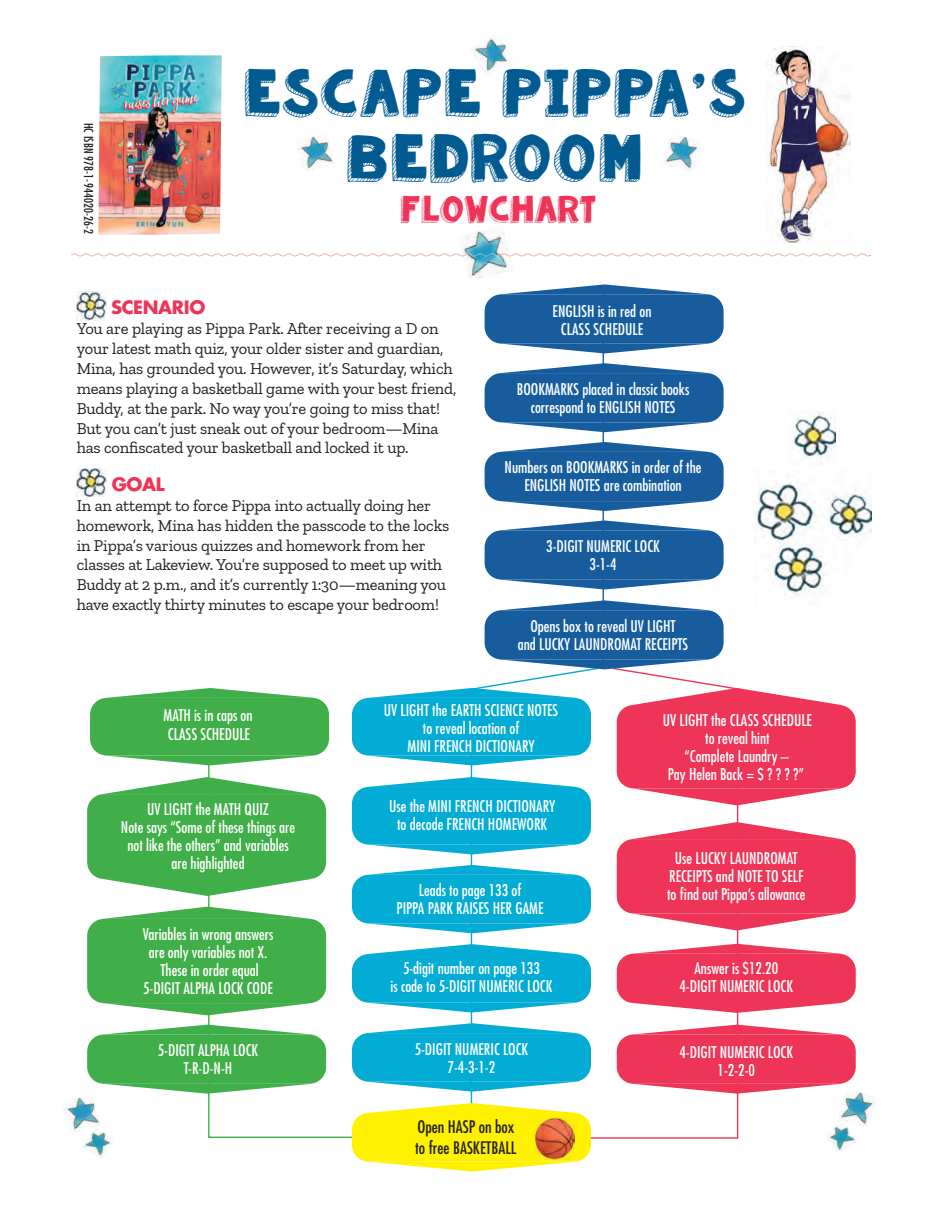
<style>
.page{position:relative;width:945px;height:1215px;background:#fff}
.page>*{position:absolute;margin:0;border:0;box-sizing:border-box;transform-origin:0 0}
.t1{font:45px/64.5px "KG Summer Sunshine Blackout";letter-spacing:.04em;color:#015b90;text-align:center}
.t2{font:25.5px "KG Summer Sunshine Blackout";letter-spacing:.01em;color:#ee3558}
.t3{font:700 18px "Futura";letter-spacing:-.02em;color:#ee3558}
.t4{font:condensed 16.8px/21px "Futura";color:#231f20}
.t5{font:16.5px/20px "Zilla Slab";letter-spacing:-.01em;color:#231f20}
.t6{font:condensed 15.75px/18px "Futura";color:#fff;text-align:center}
.t7{font:condensed 12px "Futura";letter-spacing:.01em;color:#231f20}
.s1{font-weight:500}
</style>
<div class="page">
<img style="left:77px;top:292px;width:29px;height:28px">
<img style="left:77px;top:468px;width:29px;height:29px">
<svg style="left:582px;top:744px;width:157px;height:395px"></svg>
<svg style="left:207px;top:765px;width:152px;height:373px"></svg>
<hr style="left:471px;top:693px;width:1px;height:420px;background:#03acd4">
<hr style="left:603px;top:289px;width:1px;height:375px;background:#175d9e">
<div style="left:485px;top:294px;width:239px;height:50px;background:#175d9e;border-radius:17px"></div>
<div style="left:352px;top:698px;width:239px;height:58px;background:#03acd4;border-radius:17px"></div>
<div style="left:90px;top:698px;width:239px;height:58px;background:#40ae49;border-radius:17px"></div>
<div style="left:352px;top:787px;width:239px;height:58px;background:#03acd4;border-radius:17px"></div>
<div style="left:352px;top:875px;width:239px;height:48px;background:#03acd4;border-radius:17px"></div>
<div style="left:352px;top:954px;width:239px;height:49px;background:#03acd4;border-radius:17px"></div>
<div style="left:352px;top:1033px;width:239px;height:49px;background:#03acd4;border-radius:17px"></div>
<div style="left:352px;top:1113px;width:239px;height:49px;background:#fff101;border-radius:17px"></div>
<div style="left:617px;top:954px;width:239px;height:49px;background:#ee3558;border-radius:17px"></div>
<div style="left:617px;top:1035px;width:239px;height:49px;background:#ee3558;border-radius:17px"></div>
<div style="left:87px;top:1035px;width:239px;height:49px;background:#40ae49;border-radius:17px"></div>
<div style="left:485px;top:373px;width:239px;height:49px;background:#175d9e;border-radius:17px"></div>
<div style="left:485px;top:452px;width:239px;height:49px;background:#175d9e;border-radius:17px"></div>
<div style="left:485px;top:530px;width:239px;height:50px;background:#175d9e;border-radius:17px"></div>
<div style="left:485px;top:610px;width:239px;height:50px;background:#175d9e;border-radius:17px"></div>
<div style="left:87px;top:794px;width:239px;height:85px;background:#40ae49;border-radius:17px"></div>
<div style="left:617px;top:839px;width:239px;height:74px;background:#ee3558;border-radius:17px"></div>
<div style="left:617px;top:705px;width:239px;height:83px;background:#ee3558;border-radius:17px"></div>
<div style="left:87px;top:919px;width:239px;height:84px;background:#40ae49;border-radius:17px"></div>
<svg style="left:504px;top:284px;width:201px;height:10px"></svg>
<svg style="left:106px;top:688px;width:208px;height:10px"></svg>
<svg style="left:368px;top:777px;width:208px;height:10px"></svg>
<svg style="left:368px;top:865px;width:209px;height:10px"></svg>
<svg style="left:368px;top:944px;width:208px;height:10px"></svg>
<svg style="left:369px;top:1023px;width:206px;height:10px"></svg>
<svg style="left:632px;top:944px;width:209px;height:10px"></svg>
<svg style="left:632px;top:1025px;width:209px;height:10px"></svg>
<svg style="left:103px;top:1025px;width:209px;height:10px"></svg>
<svg style="left:502px;top:363px;width:206px;height:10px"></svg>
<svg style="left:500px;top:442px;width:209px;height:10px"></svg>
<svg style="left:505px;top:520px;width:200px;height:10px"></svg>
<svg style="left:503px;top:600px;width:203px;height:10px"></svg>
<svg style="left:104px;top:777px;width:208px;height:17px"></svg>
<svg style="left:632px;top:822px;width:209px;height:17px"></svg>
<svg style="left:103px;top:907px;width:209px;height:12px"></svg>
<svg style="left:505px;top:344px;width:200px;height:9px"></svg>
<svg style="left:373px;top:756px;width:199px;height:9px"></svg>
<svg style="left:111px;top:756px;width:199px;height:9px"></svg>
<svg style="left:372px;top:845px;width:200px;height:10px"></svg>
<svg style="left:368px;top:923px;width:209px;height:10px"></svg>
<svg style="left:372px;top:1003px;width:201px;height:10px"></svg>
<svg style="left:371px;top:1082px;width:202px;height:10px"></svg>
<svg style="left:368px;top:1103px;width:209px;height:68px"></svg>
<svg style="left:632px;top:1003px;width:209px;height:10px"></svg>
<svg style="left:632px;top:1084px;width:206px;height:10px"></svg>
<svg style="left:106px;top:1084px;width:206px;height:10px"></svg>
<svg style="left:500px;top:422px;width:209px;height:10px"></svg>
<svg style="left:500px;top:501px;width:209px;height:10px"></svg>
<svg style="left:505px;top:580px;width:200px;height:10px"></svg>
<svg style="left:368px;top:660px;width:473px;height:45px"></svg>
<svg style="left:103px;top:879px;width:209px;height:17px"></svg>
<svg style="left:632px;top:913px;width:209px;height:17px"></svg>
<svg style="left:632px;top:788px;width:209px;height:17px"></svg>
<svg style="left:103px;top:1003px;width:209px;height:12px"></svg>
<img style="left:535px;top:1118px;width:40px;height:41px">
<img style="left:664px;top:136px;width:36px;height:35px">
<img style="left:474px;top:37px;width:35px;height:36px">
<img style="left:297px;top:136px;width:37px;height:35px">
<svg style="left:71px;top:253px;width:800px;height:3px"></svg>
<img style="left:754px;top:481px;width:117px;height:114px">
<img style="left:789px;top:411px;width:47px;height:48px">
<img style="left:839px;top:1092px;width:36px;height:35px">
<img style="left:63px;top:1097px;width:37px;height:35px">
<img style="left:827px;top:1122px;width:30px;height:29px">
<img style="left:82px;top:1127px;width:30px;height:30px">
<img style="left:98px;top:55px;width:124px;height:180px">
<img style="left:458px;top:231px;width:56px;height:48px">
<img style="left:463px;top:253px;width:48px;height:3px">
<img style="left:766px;top:46px;width:84px;height:198px">
<p class="t7" style="left:96px;top:123px;width:113px;rotate:90deg">HC ISBN 978-1-944020-26-2</p>
<h1 class="t1" style="left:243px;top:70px;width:503px">ESCAPE PIPPA’S<br>BEDROOM</h1>
<h2 class="t2" style="left:400px;top:199px;width:197px">FLOWCHART</h2>
<p class="t3" style="left:111px;top:296px;width:96px">SCENARIO</p>
<p class="t5" style="left:77px;top:319px;width:381px">You are playing as Pippa Park. After receiving a D on your latest math quiz, your older sister and guardian, Mina, has grounded you. However, it’s Saturday, which means playing a basketball game with your best friend, Buddy, at the park. No way you’re going to miss that!<br>But you can’t just sneak out of your bedroom—Mina has confiscated your basketball and locked it up.</p>
<p class="t3" style="left:112px;top:472px;width:55px">GOAL</p>
<p class="t5" style="left:77px;top:495px;width:374px">In an attempt to force Pippa into actually doing her homework, Mina has hidden the passcode to the locks in Pippa’s various quizzes and homework from her classes at Lakeview. You’re supposed to meet up with Buddy at 2 p.m., and it’s currently 1:30—meaning you have exactly thirty minutes to escape your bedroom!</p>
<p class="t6" style="left:553px;top:302px;width:100px">ENGLISH is in red on<br><span class="s1">CLASS</span> SCHEDULE</p>
<p class="t6" style="left:517px;top:380px;width:174px">BOOKMARKS placed in classic books correspond to ENGLISH NOTES</p>
<p class="t6" style="left:505px;top:458px;width:199px">Numbers on BOOKMARKS in order of the<br>ENGLISH NOTES are combination</p>
<p class="t6" style="left:546px;top:537px;width:115px">3-DIGIT NUMERIC LOCK<br>3-1-4</p>
<p class="t6" style="left:518px;top:617px;width:172px">Opens box to reveal UV LIGHT<br>and LUCKY LAUNDROMAT RECEIPTS</p>
<p class="t6" style="left:164px;top:706px;width:91px;line-height:18.8px;text-align:left">MATH is in caps on<br><span class="s1">CLASS</span> SCHEDULE</p>
<p class="t6" style="left:121px;top:800px;width:176px">UV LIGHT the MATH QUIZ<br>Note says “Some of these things are not like the others” and variables are highlighted</p>
<p class="t6" style="left:143px;top:925px;width:132px">Variables in wrong answers are only variables not X.<br>These in order equal<br>5-DIGIT ALPHA LOCK CODE</p>
<p class="t6" style="left:158px;top:1041px;width:102px">5-DIGIT ALPHA LOCK<br>T-R-D-N-H</p>
<p class="t6" style="left:384px;top:701px;width:176px">UV LIGHT the EARTH SCIENCE NOTES to reveal location of<br>MINI FRENCH DICTIONARY</p>
<p class="t6" style="left:389px;top:797px;width:168px">Use the MINI FRENCH DICTIONARY to decode FRENCH HOMEWORK</p>
<p class="t6" style="left:397px;top:881px;width:148px">Leads to page 133 of<br>PIPPA PARK RAISES HER GAME</p>
<p class="t6" style="left:391px;top:959px;width:163px">5-digit number on page 133<br>is code to 5-DIGIT NUMERIC LOCK</p>
<p class="t6" style="left:415px;top:1040px;width:115px">5-DIGIT NUMERIC LOCK<br>7-4-3-1-2</p>
<p class="t4" style="left:415px;top:1117px;width:103px">Open HASP on box to free BASKETBALL</p>
<p class="t6" style="left:663px;top:711px;width:151px">UV LIGHT the <span class="s1">CLASS</span> SCHEDULE to reveal hint<br>“Complete Laundry –<br>Pay Helen Back = $ ? ? ? ?”</p>
<p class="t6" style="left:667px;top:849px;width:140px">Use LUCKY LAUNDROMAT<br>RECEIPTS and NOTE TO SELF to find out Pippa’s allowance</p>
<p class="t6" style="left:680px;top:959px;width:115px">Answer is $12.20<br>4-DIGIT NUMERIC LOCK</p>
<p class="t6" style="left:680px;top:1043px;width:115px">4-DIGIT NUMERIC LOCK<br>1-2-2-0</p>
</div>
